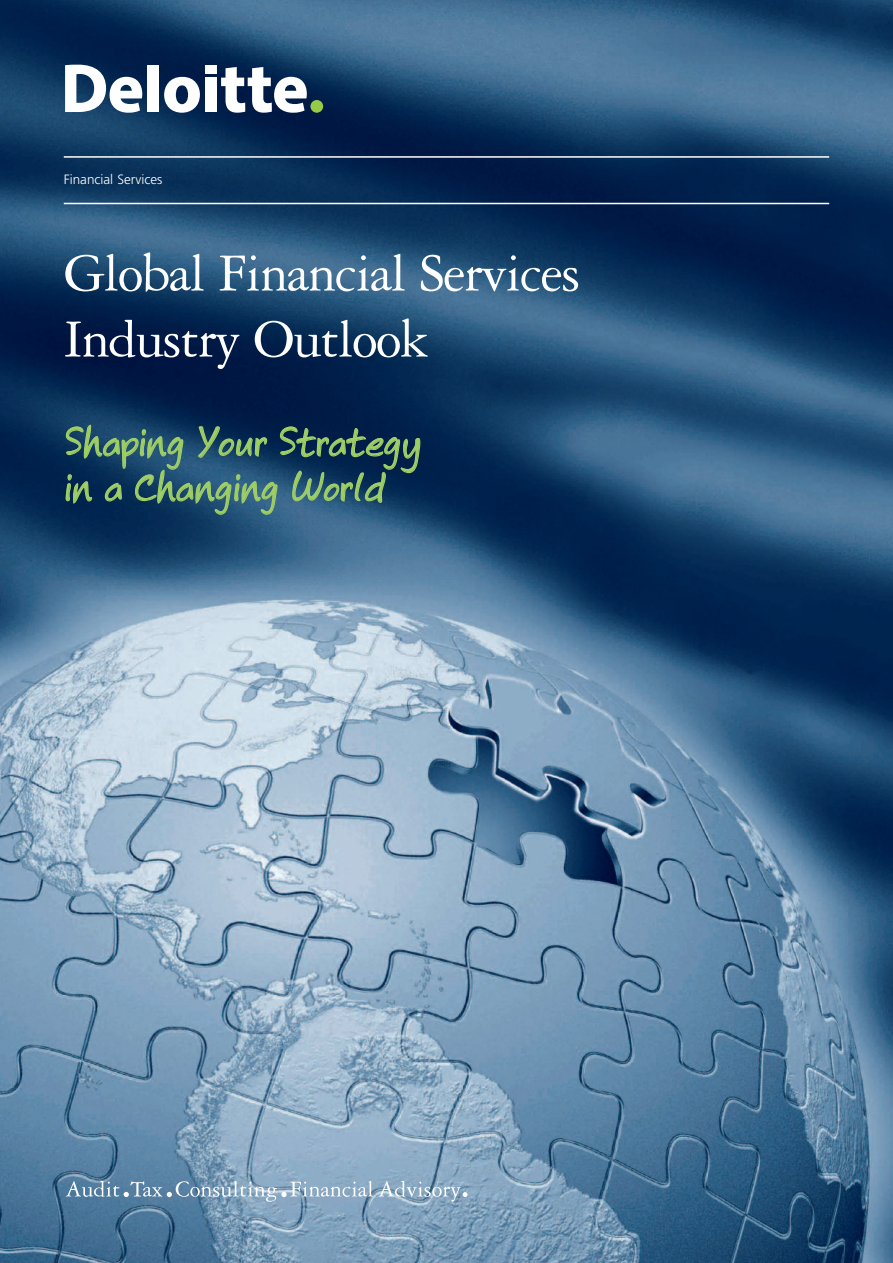
<style>
.page{position:relative;width:893px;height:1263px;background:#fff}
.page>*{position:absolute;margin:0;border:0;box-sizing:border-box;transform-origin:0 0}
.t1{font:57px/66px "Garamond Three";letter-spacing:-.025em;color:#fff}
.t2{font:39px/45px "Deloitte Script";color:#9fce66}
.t3{font:300 13.5px "Frutiger";color:#fff}
</style>
<div class="page">
<img style="left:0;top:0;width:893px;height:1263px">
<div style="left:147px;top:65px;width:12px;height:47px;background:#fff"></div>
<svg style="left:164px;top:77px;width:36px;height:36px"></svg>
<div style="left:205px;top:78px;width:11px;height:34px;background:#fff"></div>
<div style="left:205px;top:65px;width:11px;height:9px;background:#fff"></div>
<svg style="left:221px;top:67px;width:86px;height:46px"></svg>
<div style="left:310px;top:100px;width:13px;height:13px;background:#97ca49;border-radius:50%"></div>
<svg style="left:65px;top:65px;width:77px;height:48px"></svg>
<svg style="left:66px;top:1181px;width:307px;height:21px;background:#85a3bd"></svg>
<svg style="left:379px;top:1181px;width:89px;height:21px;background:#99b3c8"></svg>
<hr style="left:64px;top:156px;width:765px;height:2px;background:#fff">
<hr style="left:64px;top:203px;width:765px;height:1px;background:#fff">
<p class="t3" style="left:64px;top:174px;width:100px">Financial Services</p>
<p class="t1" style="left:64px;top:245px;width:518px">Global Financial Services<br>Industry Outlook</p>
<p class="t2" style="left:64px;top:426px;width:359px">Shaping Your Strategy in a Changing World</p>
</div>
